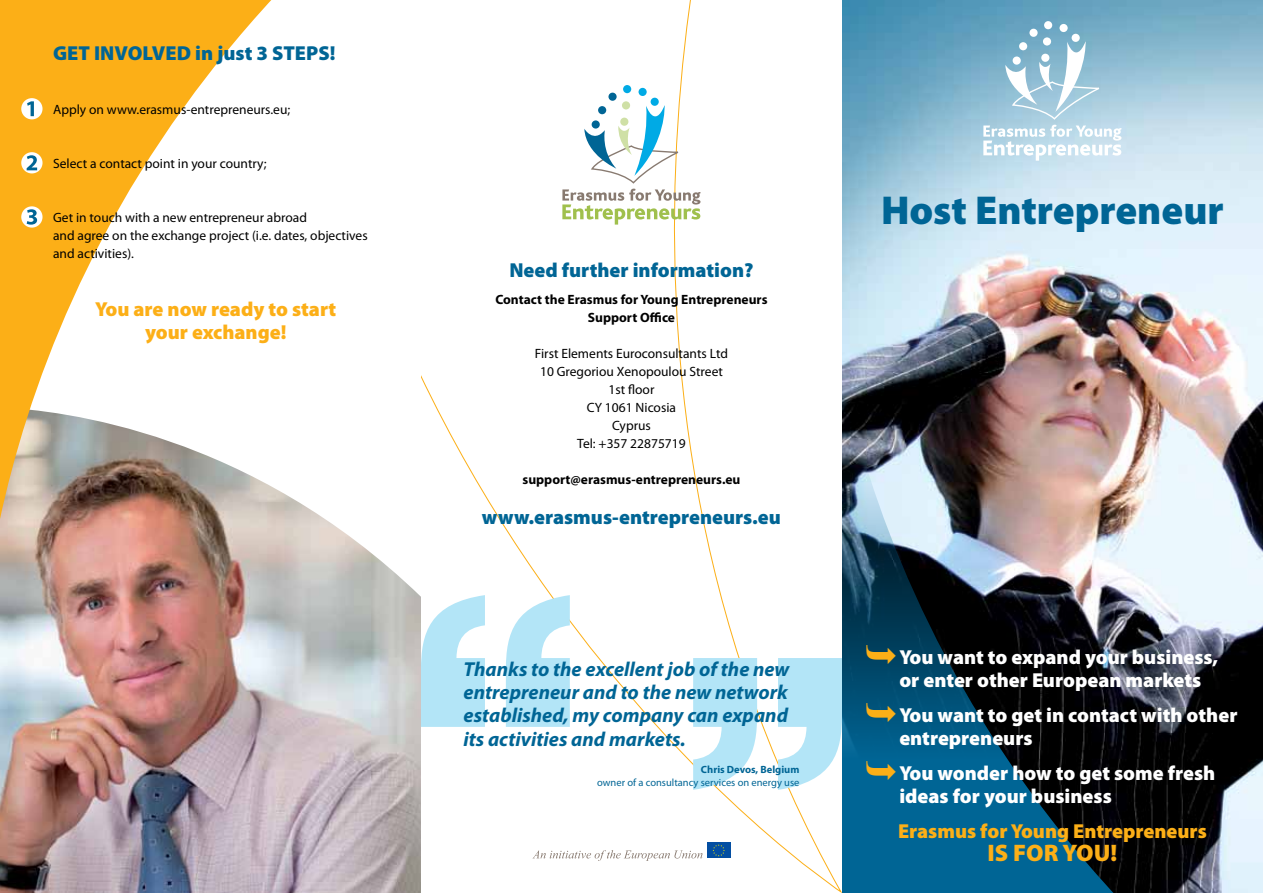
<style>
.page{position:relative;width:1263px;height:893px;background:#fff}
.page>*{position:absolute;margin:0;border:0;box-sizing:border-box;transform-origin:0 0}
.t1{font:900 40.5px "Myriad Pro";color:#006595}
.t2{font:900 24px "Myriad Pro";color:#fcaf17}
.t3{font:900 20.25px/23.2px "Myriad Pro";color:#fff}
.t4{font:italic 700 20.25px/23.2px "Myriad Pro";color:#006595;text-align:justify}
.t5{font:900 20.25px "Myriad Pro";color:#006595}
.t6{font:900 20.25px/22.5px "Myriad Pro";color:#fcaf17;text-align:center}
.t7{font:13.5px/18px "Myriad Pro";color:#000;text-align:center}
.t8{font:700 13.5px/18px "Myriad Pro";color:#000;text-align:center}
.t9{font:10.5px "Myriad Pro";color:#006595}
.t10{font:700 10.5px "Myriad Pro";color:#006595}
</style>
<div class="page">
<img style="left:842px;top:0;width:421px;height:893px">
<img style="left:842px;top:185px;width:291px;height:708px">
<svg style="left:421px;top:0;width:421px;height:893px"></svg>
<div style="left:707px;top:842px;width:24px;height:16px;background:#034ea2"></div>
<svg style="left:712px;top:844px;width:13px;height:12px"></svg>
<svg style="left:532px;top:850px;width:170px;height:11px"></svg>
<div style="left:608px;top:93px;width:9px;height:8px;background:#006595;border-radius:50%"></div>
<div style="left:622px;top:101px;width:8px;height:8px;background:#cfe0a6;border-radius:50%"></div>
<div style="left:623px;top:85px;width:8px;height:8px;background:#00aae5;border-radius:50%"></div>
<div style="left:638px;top:88px;width:9px;height:8px;background:#00aae5;border-radius:50%"></div>
<div style="left:651px;top:98px;width:8px;height:8px;background:#00aae5;border-radius:50%"></div>
<svg style="left:562px;top:105px;width:139px;height:120px"></svg>
<img style="left:0;top:498px;width:421px;height:395px">
<img style="left:0;top:0;width:291px;height:707px">
<div style="left:21px;top:98px;width:22px;height:21px;background:#fff;border-radius:50%"></div>
<svg style="left:27px;top:101px;width:7px;height:15px"></svg>
<svg style="left:21px;top:152px;width:22px;height:21px"></svg>
<svg style="left:27px;top:155px;width:10px;height:15px"></svg>
<svg style="left:21px;top:206px;width:22px;height:22px"></svg>
<svg style="left:27px;top:209px;width:10px;height:16px"></svg>
<svg style="left:693px;top:658px;width:149px;height:132px"></svg>
<svg style="left:421px;top:595px;width:149px;height:132px"></svg>
<div style="left:1029px;top:29px;width:8px;height:8px;background:#fff;border-radius:50%"></div>
<div style="left:1043px;top:37px;width:8px;height:9px;background:#fff;border-radius:50%"></div>
<div style="left:1044px;top:21px;width:8px;height:8px;background:#fff;border-radius:50%"></div>
<div style="left:1059px;top:24px;width:9px;height:8px;background:#fff;border-radius:50%"></div>
<div style="left:1071px;top:34px;width:9px;height:8px;background:#fff;border-radius:50%"></div>
<svg style="left:983px;top:41px;width:138px;height:120px"></svg>
<svg style="left:867px;top:645px;width:29px;height:19px"></svg>
<svg style="left:867px;top:703px;width:29px;height:19px"></svg>
<svg style="left:867px;top:761px;width:29px;height:19px"></svg>
<h3 class="t5" style="left:53px;top:41px;width:284px">GET INVOLVED in just 3 STEPS!</h3>
<p class="t7" style="left:53px;top:100px;width:239px">Apply on www.erasmus-entrepreneurs.eu;</p>
<p class="t7" style="left:53px;top:154px;width:215px">Select a contact point in your country;</p>
<p class="t7" style="left:53px;top:208px;width:316px;text-align:left">Get in touch with a new entrepreneur abroad<br>and agree on the exchange project (i.e. dates, objectives and activities).</p>
<h3 class="t6" style="left:95px;top:298px;width:243px">You are now ready to start your exchange!</h3>
<h3 class="t5" style="left:509px;top:258px;width:246px">Need further information?</h3>
<p class="t8" style="left:495px;top:290px;width:274px">Contact the Erasmus for Young Entrepreneurs<br>Support Office</p>
<p class="t7" style="left:535px;top:344px;width:195px">First Elements Euroconsultants Ltd<br>10 Gregoriou Xenopoulou Street<br>1st floor<br>CY 1061 Nicosia<br>Cyprus<br>Tel: +357 22875719</p>
<p class="t8" style="left:522px;top:470px;width:219px">support@erasmus-entrepreneurs.eu</p>
<h3 class="t5" style="left:482px;top:506px;width:300px">www.erasmus-entrepreneurs.eu</h3>
<h3 class="t4" style="left:463px;top:658px;width:327px">Thanks to the excellent job of the new entrepreneur and to the new network established, my company can expand its activities and markets.</h3>
<p class="t10" style="left:701px;top:763px;width:100px">Chris Devos, Belgium</p>
<p class="t9" style="left:597px;top:777px;width:204px">owner of a consultancy services on energy use</p>
<h1 class="t1" style="left:881px;top:187px;width:344px">Host Entrepreneur</h1>
<h3 class="t3" style="left:899px;top:645px;width:320px">You want to expand your business, or enter other European markets</h3>
<h3 class="t3" style="left:899px;top:704px;width:340px">You want to get in contact with other entrepreneurs</h3>
<h3 class="t3" style="left:899px;top:762px;width:317px">You wonder how to get some fresh ideas for your business</h3>
<h3 class="t6" style="left:898px;top:820px;width:310px">Erasmus for Young Entrepreneurs</h3>
<h2 class="t2" style="left:988px;top:839px;width:131px">IS FOR YOU!</h2>
</div>
